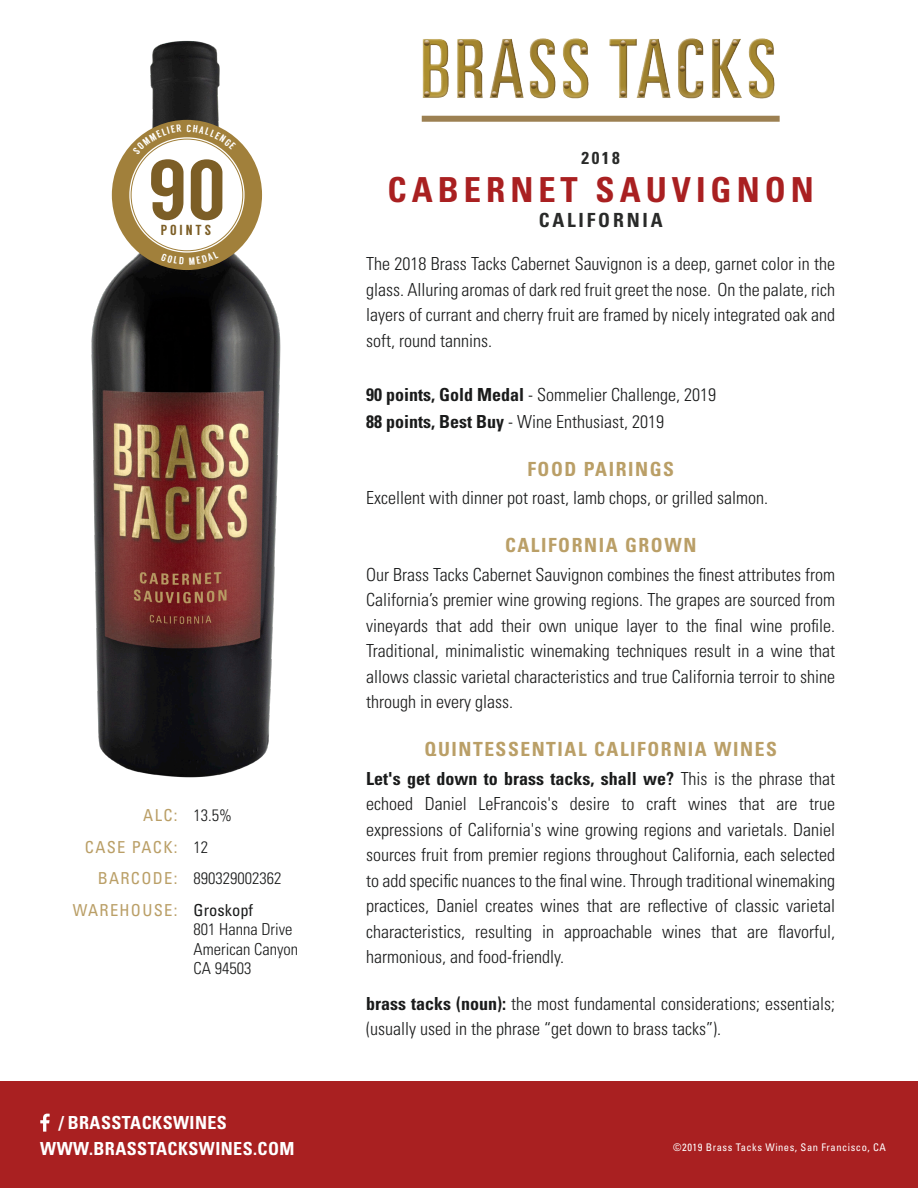
<style>
.page{position:relative;width:918px;height:1188px;background:#fff}
.page>*{position:absolute;margin:0;border:0;box-sizing:border-box;transform-origin:0 0}
.t1{font:84.9px "Langdon";color:#7c5e26}
.t2{font:700 condensed 34.5px "Univers LT Std";letter-spacing:.145em;color:#a92021}
.t3{font:700 condensed 19.5px "Univers LT Std";letter-spacing:.08em;color:#ba9f67}
.t4{font:700 condensed 19.5px "Univers LT Std";letter-spacing:.145em;color:#292a29}
.t5{font:300 condensed 18px/25.5px "Univers LT Std";color:#1a1b1b;text-align:justify}
.t6{font:700 condensed 18px "Univers LT Std";letter-spacing:.025em;color:#fff}
.t7{font:700 condensed 17.25px "Univers LT Std";color:#292a29}
.t8{font:300 condensed 16.5px/31.5px "Univers LT Std";color:#1a1b1b}
.t9{font:condensed 16.5px/31.5px "Univers LT Std";letter-spacing:.08em;color:#ba9f67;text-align:right}
.t10{font:condensed 16.5px "Univers LT Std";color:#1a1b1b}
.t11{font:14.55px "Langdon";letter-spacing:.2em;color:#7c5e26}
.t12{font:condensed 10.5px "Univers LT Std";letter-spacing:.05em;color:#fff}
.s1{font-weight:700}
</style>
<div class="page">
<div style="left:0;top:1082px;width:918px;height:106px;background:#a92021"></div>
<img style="left:422px;top:38px;width:353px;height:61px">
<div style="left:422px;top:116px;width:358px;height:6px;background:#9c8052"></div>
<img style="left:91px;top:40px;width:190px;height:738px">
<div style="left:112px;top:120px;width:150px;height:150px;background:#a1803b;border-radius:50%"></div>
<div style="left:129px;top:137px;width:116px;height:116px;background:#fff;border-radius:50%"></div>
<svg style="left:40px;top:1114px;width:10px;height:18px"></svg>
<svg style="left:132px;top:124px;width:104px;height:30px"></svg>
<svg style="left:174px;top:251px;width:45px;height:14px"></svg>
<h1 class="t1" style="left:147px;top:140px;width:80px">90</h1>
<p class="t11" style="left:161px;top:221px;width:52px">POINTS</p>
<p class="t9" style="left:73px;top:800px;width:106px">ALC:<br>CASE PACK:<br>BARCODE:<br>WAREHOUSE:</p>
<p class="t8" style="left:194px;top:800px;width:89px">13.5%<br>12<br>890329002362</p>
<p class="t10" style="left:194px;top:900px;width:61px">Groskopf</p>
<p class="t8" style="left:194px;top:920px;width:106px;line-height:19.5px">801 Hanna Drive<br>American Canyon<br>CA 94503</p>
<p class="t6" style="left:59px;top:1111px;width:169px">/ BRASSTACKSWINES</p>
<p class="t7" style="left:582px;top:147px;width:40px">2018</p>
<h2 class="t2" style="left:388px;top:169px;width:428px">CABERNET SAUVIGNON</h2>
<p class="t4" style="left:539px;top:208px;width:126px">CALIFORNIA</p>
<p class="t5" style="left:366px;top:251px;width:471px">The 2018 Brass Tacks Cabernet Sauvignon is a deep, garnet color in the glass. Alluring aromas of dark red fruit greet the nose. On the palate, rich layers of currant and cherry fruit are framed by nicely integrated oak and soft, round tannins.</p>
<p class="t5" style="left:366px;top:381px;width:351px;line-height:27px"><span class="s1">90 points, Gold Medal</span> - Sommelier Challenge, 2019<br><span class="s1">88 points, Best Buy</span> - Wine Enthusiast, 2019</p>
<p class="t3" style="left:527px;top:457px;width:148px">FOOD PAIRINGS</p>
<p class="t5" style="left:366px;top:485px;width:403px">Excellent with dinner pot roast, lamb chops, or grilled salmon.</p>
<p class="t3" style="left:505px;top:533px;width:193px">CALIFORNIA GROWN</p>
<p class="t5" style="left:366px;top:562px;width:471px">Our Brass Tacks Cabernet Sauvignon combines the finest attributes from California’s premier wine growing regions. The grapes are sourced from vineyards that add their own unique layer to the final wine profile.<br>Traditional, minimalistic winemaking techniques result in a wine that allows classic varietal characteristics and true California terroir to shine through in every glass.</p>
<p class="t3" style="left:425px;top:737px;width:354px">QUINTESSENTIAL CALIFORNIA WINES</p>
<p class="t5" style="left:366px;top:766px;width:471px"><span class="s1">Let's get down to brass tacks, shall we?</span> This is the phrase that echoed Daniel LeFrancois's desire to craft wines that are true expressions of California's wine growing regions and varietals. Daniel sources fruit from premier regions throughout California, each selected to add specific nuances to the final wine. Through traditional winemaking practices, Daniel creates wines that are reflective of classic varietal characteristics, resulting in approachable wines that are flavorful, harmonious, and food-friendly.</p>
<p class="t5" style="left:366px;top:991px;width:470px"><span class="s1">brass tacks (noun):</span> the most fundamental considerations; essentials; (usually used in the phrase “get down to brass tacks”).</p>
<p class="t6" style="left:40px;top:1138px;width:256px">WWW.BRASSTACKSWINES.COM</p>
<p class="t12" style="left:673px;top:1140px;width:214px">©2019 Brass Tacks Wines, San Francisco, CA</p>
</div>
